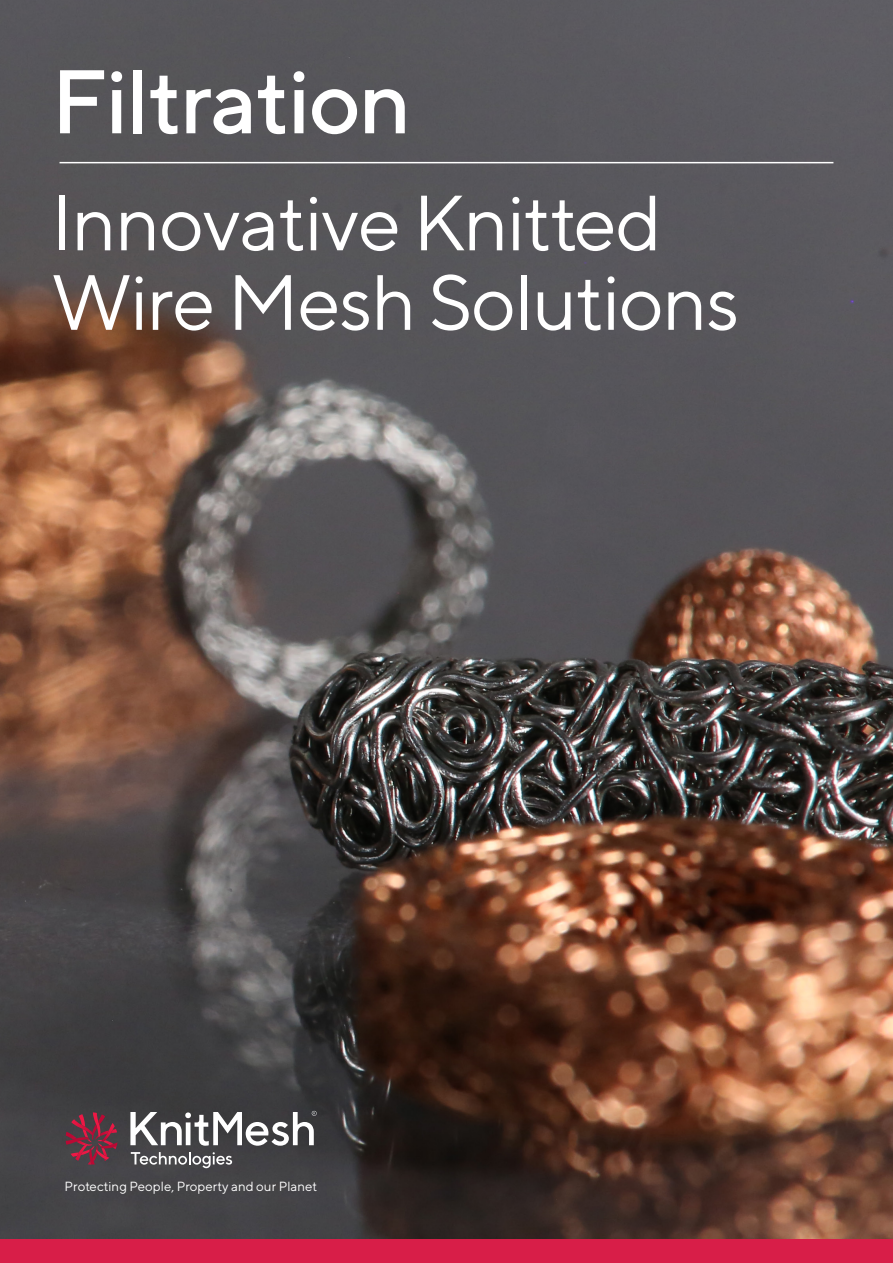
<style>
.page{position:relative;width:893px;height:1263px;background:#fff}
.page>*{position:absolute;margin:0;border:0;box-sizing:border-box;transform-origin:0 0}
.Title_small{font:500 90px "TT Norms";letter-spacing:-.02em;color:#fff}
.Title_small-2{font:78px/79.5px "TT Norms";letter-spacing:-.02em;color:#fff}
.t1{font:13.2px "TT Norms";color:#fff}
</style>
<div class="page">
<img style="left:0;top:0;width:893px;height:1239px">
<hr style="left:60px;top:162px;width:773px;height:1px;background:#fff">
<svg style="left:64px;top:1112px;width:56px;height:54px"></svg>
<svg style="left:131px;top:1152px;width:101px;height:16px"></svg>
<svg style="left:130px;top:1111px;width:187px;height:35px"></svg>
<div style="left:0;top:1239px;width:893px;height:24px;background:#d81e48"></div>
<p class="Title_small" style="left:51px;top:46px;width:362px">Filtration</p>
<p class="Title_small-2" style="left:51px;top:181px;width:690px">Innovative Knitted<br>Wire Mesh Solutions</p>
<p class="t1" style="left:65px;top:1178px;width:254px">Protecting People, Property and our Planet</p>
</div>
